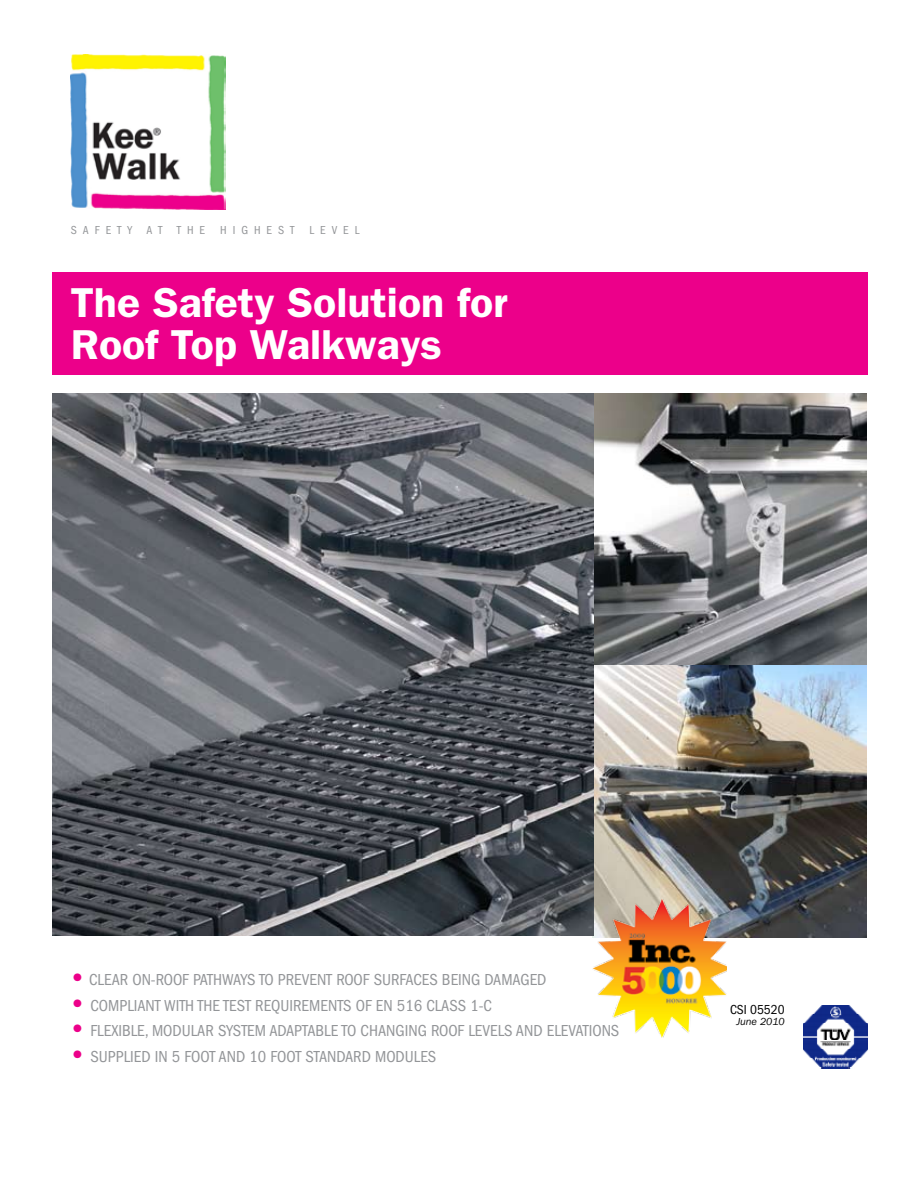
<style>
.page{position:relative;width:918px;height:1188px;background:#fff}
.page>*{position:absolute;margin:0;border:0;box-sizing:border-box;transform-origin:0 0}
.t1{font:600 42px/42px "Franklin Gothic";color:#fff}
.t2{font:condensed 16.5px "Franklin Gothic";color:#939598}
.t3{font:condensed 13.5px "Franklin Gothic";color:#000}
.t4{font:condensed 12px "Franklin Gothic";letter-spacing:.5em;color:#939598}
.t5{font:italic 10.5px "Franklin Gothic";color:#000}
.s1{font-weight:800;font-stretch:normal;font-size:22.5px;color:#ec008a}
</style>
<div class="page">
<img style="left:594px;top:394px;width:273px;height:271px">
<img style="left:592px;top:665px;width:275px;height:272px">
<img style="left:71px;top:54px;width:154px;height:156px">
<div style="left:52px;top:272px;width:816px;height:102px;background:#ec008a"></div>
<img style="left:52px;top:394px;width:542px;height:542px">
<img style="left:804px;top:1005px;width:63px;height:64px">
<img style="left:593px;top:898px;width:134px;height:140px">
<p class="t4" style="left:71px;top:224px;width:136px">SAFETY AT THE</p>
<p class="t4" style="left:220px;top:224px;width:141px">HIGHES T LEVEL</p>
<h1 class="t1" style="left:71px;top:281px;width:438px">The Safety Solution for<br>Roof Top Walkways</h1>
<p class="t2" style="left:71px;top:970px;width:477px"><span class="s1">•</span> CLEAR ON-ROOF PATHWAYS TO PREVENT ROOF SURFACES BEING DAMAGED</p>
<p class="t2" style="left:71px;top:996px;width:421px"><span class="s1">•</span> COMPLIANT WITH THE TEST REQUIREMENTS OF EN 516 CLASS 1-C</p>
<p class="t2" style="left:71px;top:1021px;width:548px"><span class="s1">•</span> FLEXIBLE, MODULAR SYSTEM ADAPTABLE TO CHANGING ROOF LEVELS AND ELEVATIONS</p>
<p class="t2" style="left:71px;top:1047px;width:365px"><span class="s1">•</span> SUPPLIED IN 5 FOOT AND 10 FOOT STANDARD MODULES</p>
<p class="t3" style="left:730px;top:1002px;width:56px">CSI 05520</p>
<p class="t5" style="left:737px;top:1016px;width:50px">June 2010</p>
</div>
